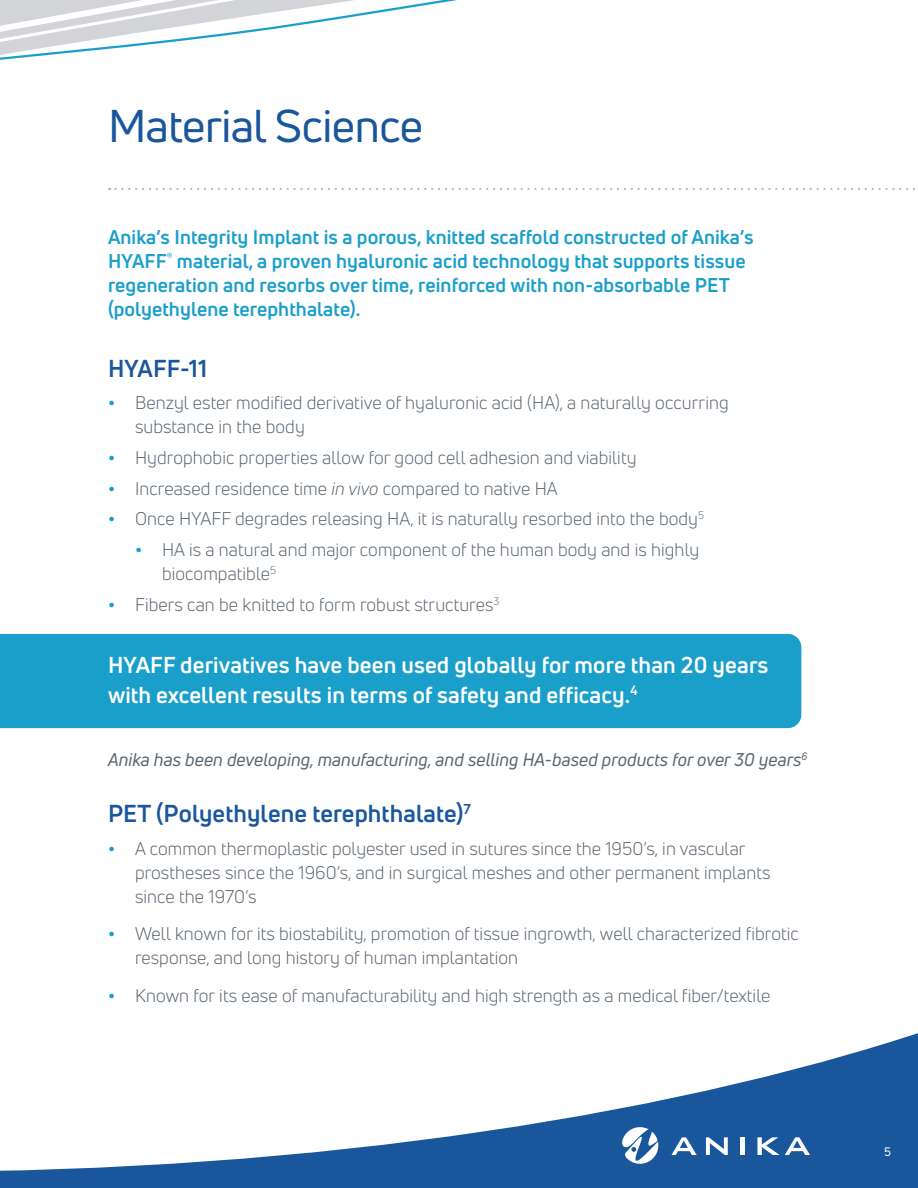
<style>
.page{position:relative;width:918px;height:1188px;background:#fff}
.page>*{position:absolute;margin:0;border:0;box-sizing:border-box;transform-origin:0 0}
.t1{font:45px "Uni Neue";letter-spacing:-.01em;color:#1a569c}
.t2{font:700 24px "Uni Neue";letter-spacing:.005em;color:#1a569c}
.t3{font:700 22.5px/30px "Uni Neue";letter-spacing:.005em;color:#fff}
.t4{font:700 19.5px/24px "Uni Neue";letter-spacing:.005em;color:#1a9fca}
.t5{font:18px/24px "Uni Neue";letter-spacing:.005em;color:#5a6671}
.t6{font:italic 18px "Uni Neue";letter-spacing:.005em;color:#5a6671}
.t7{font:12px "Uni Neue";color:#fff}
.s1{font-weight:700;color:#1a9fca}
.s2{font-style:italic}
</style>
<div class="page">
<div style="left:0;top:634px;width:801px;height:94px;background:#1a9fca"></div>
<div style="left:0;top:635px;width:43px;height:94px;background:#1a9fca"></div>
<svg style="left:0;top:1033px;width:918px;height:155px"></svg>
<svg style="left:621px;top:1127px;width:37px;height:37px"></svg>
<svg style="left:757px;top:1137px;width:53px;height:18px"></svg>
<div style="left:740px;top:1137px;width:5px;height:18px;background:#fff"></div>
<svg style="left:671px;top:1137px;width:26px;height:18px"></svg>
<svg style="left:706px;top:1137px;width:22px;height:18px"></svg>
<svg style="left:0;top:0;width:457px;height:190px"></svg>
<svg style="left:109px;top:188px;width:806px;height:2px"></svg>
<p class="t1" style="left:108px;top:98px;width:317px">Material Science</p>
<p class="t4" style="left:108px;top:224px;width:647px">Anika’s Integrity Implant is a porous, knitted scaffold constructed of Anika’s HYAFF<sup>®</sup> material, a proven hyaluronic acid technology that supports tissue regeneration and resorbs over time, reinforced with non-absorbable PET (polyethylene terephthalate).</p>
<p class="t2" style="left:108px;top:353px;width:101px">HYAFF-11</p>
<p class="t5" style="left:135px;top:391px;width:595px;text-indent:-27px"><span class="s1">•</span> Benzyl ester modified derivative of hyaluronic acid (HA), a naturally occurring substance in the body</p>
<p class="t5" style="left:108px;top:445px;width:530px"><span class="s1">•</span> Hydrophobic properties allow for good cell adhesion and viability</p>
<p class="t5" style="left:108px;top:476px;width:451px"><span class="s1">•</span> Increased residence time <span class="s2">in vivo</span> compared to native HA</p>
<p class="t5" style="left:108px;top:507px;width:598px"><span class="s1">•</span> Once HYAFF degrades releasing HA, it is naturally resorbed into the body<sup>5</sup></p>
<p class="t5" style="left:162px;top:538px;width:539px;text-indent:-27px"><span class="s1">•</span> HA is a natural and major component of the human body and is highly biocompatible<sup>5</sup></p>
<p class="t5" style="left:108px;top:592px;width:393px"><span class="s1">•</span> Fibers can be knitted to form robust structures<sup>3</sup></p>
<p class="t3" style="left:108px;top:650px;width:662px">HYAFF derivatives have been used globally for more than 20 years with excellent results in terms of safety and efficacy.<sup>4</sup></p>
<p class="t6" style="left:108px;top:748px;width:701px">Anika has been developing, manufacturing, and selling HA-based products for over 30 years<sup>6</sup></p>
<p class="t2" style="left:108px;top:798px;width:365px">PET (Polyethylene terephthalate)<sup>7</sup></p>
<p class="t5" style="left:135px;top:836px;width:637px;text-indent:-27px"><span class="s1">•</span> A common thermoplastic polyester used in sutures since the 1950’s, in vascular prostheses since the 1960’s, and in surgical meshes and other permanent implants since the 1970’s</p>
<p class="t5" style="left:135px;top:922px;width:665px;text-indent:-27px"><span class="s1">•</span> Well known for its biostability, promotion of tissue ingrowth, well characterized fibrotic response, and long history of human implantation</p>
<p class="t5" style="left:108px;top:983px;width:664px"><span class="s1">•</span> Known for its ease of manufacturability and high strength as a medical fiber/textile</p>
<p class="t7" style="left:884px;top:1144px;width:8px">5</p>
</div>
